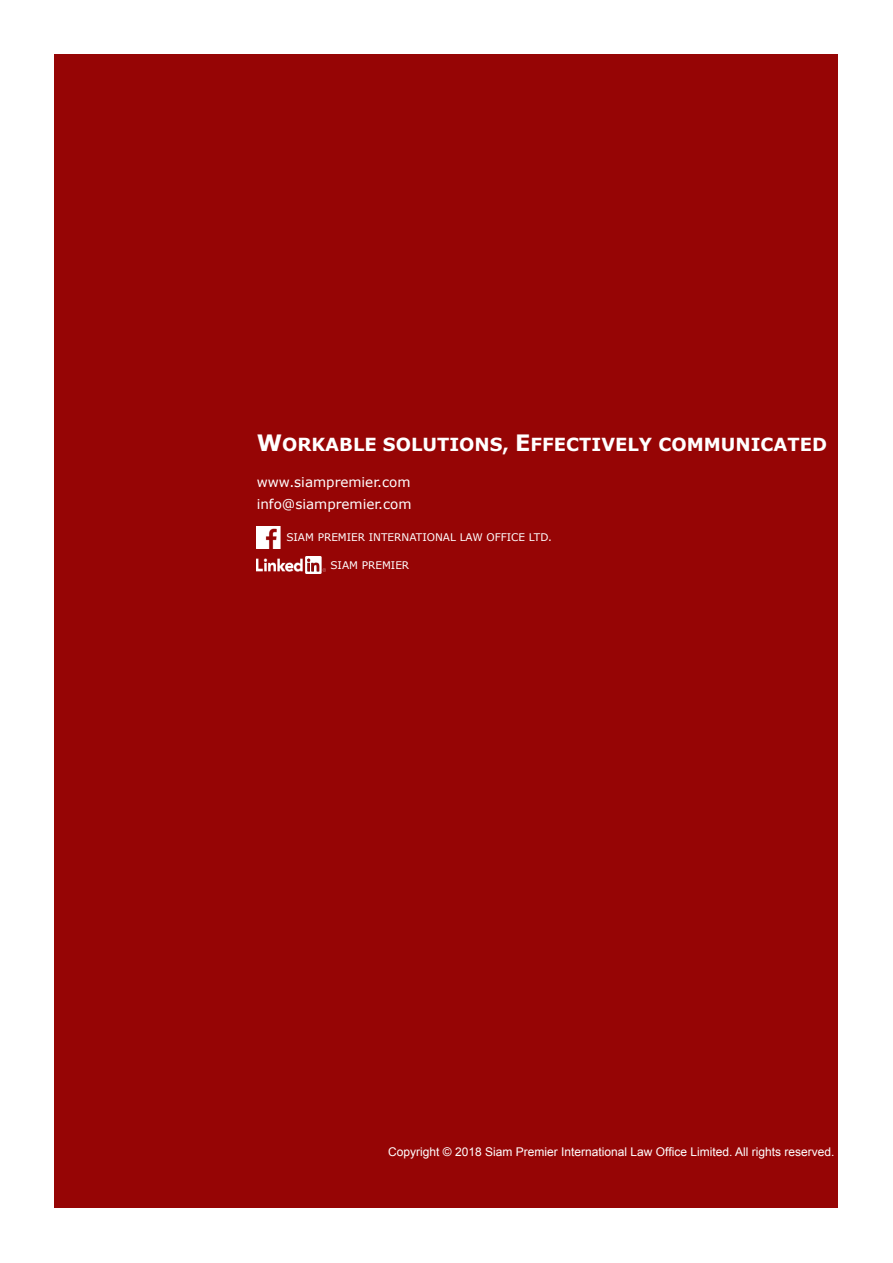
<style>
.page{position:relative;width:893px;height:1263px;background:#fff}
.page>*{position:absolute;margin:0;border:0;box-sizing:border-box;transform-origin:0 0}
.t1{font:700 18px "Verdana";color:#fff}
.t2{font:13.5px "Verdana";color:#fff}
.t3{font:12px "Arial";color:#fff}
.t4{font:10.5px "Verdana";color:#fff}
.s1{font-size:22.5px}
</style>
<div class="page">
<div style="left:54px;top:54px;width:783px;height:1153px;background:#960505"></div>
<img style="left:257px;top:557px;width:68px;height:16px">
<img style="left:257px;top:526px;width:24px;height:23px">
<p class="t1" style="left:257px;top:431px;width:572px"><span class="s1">W</span>ORKABLE SOLUTIONS, <span class="s1">E</span>FFECTIVELY COMMUNICATED</p>
<p class="t2" style="left:257px;top:472px;width:155px">www.siampremier.com</p>
<p class="t2" style="left:257px;top:495px;width:156px">info@siampremier.com</p>
<p class="t4" style="left:286px;top:530px;width:267px">SIAM PREMIER INTERNATIONAL LAW OFFICE LTD.</p>
<p class="t4" style="left:330px;top:558px;width:80px">SIAM PREMIER</p>
<p class="t3" style="left:388px;top:1143px;width:448px">Copyright © 2018 Siam Premier International Law Office Limited. All rights reserved.</p>
</div>
